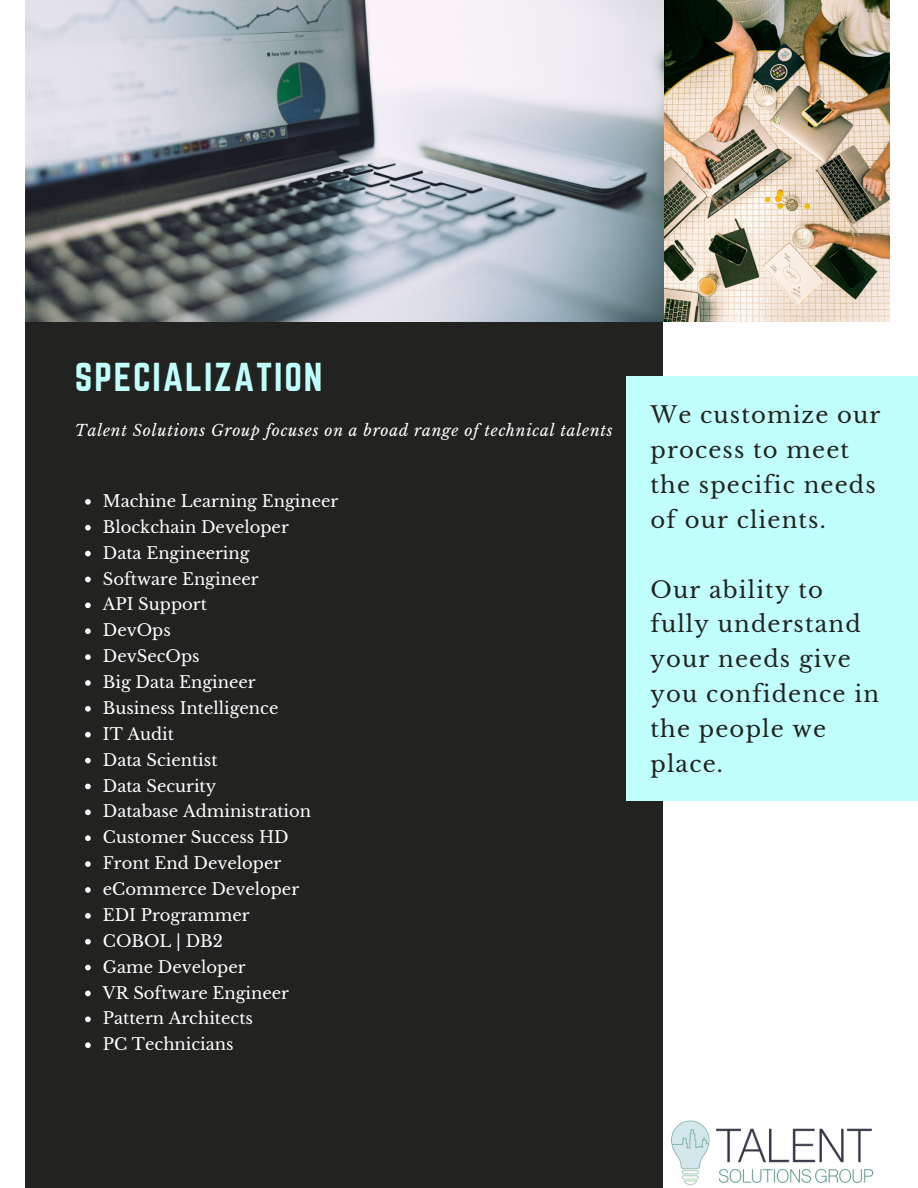
<style>
.page{position:relative;width:918px;height:1188px;background:#fff}
.page>*{position:absolute;margin:0;border:0;box-sizing:border-box;transform-origin:0 0}
.t1{font:35.25px "Norwester";letter-spacing:.05em;color:#c1fffc}
.t2{font:22.8px/34.8px "Libre Baskerville";letter-spacing:.05em;color:#222320}
.t3{font:16.35px/25.8px "Libre Baskerville";color:#fff}
.t4{font:italic 15.45px "Libre Baskerville";letter-spacing:.05em;color:#fff}
</style>
<div class="page">
<div style="left:25px;top:310px;width:638px;height:878px;background:#222320"></div>
<svg style="left:85px;top:499px;width:6px;height:6px"></svg>
<svg style="left:85px;top:525px;width:6px;height:6px"></svg>
<svg style="left:85px;top:551px;width:6px;height:5px"></svg>
<svg style="left:85px;top:577px;width:6px;height:5px"></svg>
<svg style="left:85px;top:603px;width:6px;height:5px"></svg>
<svg style="left:85px;top:628px;width:6px;height:6px"></svg>
<svg style="left:85px;top:654px;width:6px;height:6px"></svg>
<svg style="left:85px;top:680px;width:6px;height:6px"></svg>
<svg style="left:85px;top:706px;width:6px;height:6px"></svg>
<svg style="left:85px;top:732px;width:6px;height:6px"></svg>
<svg style="left:85px;top:758px;width:6px;height:5px"></svg>
<svg style="left:85px;top:784px;width:6px;height:5px"></svg>
<svg style="left:85px;top:810px;width:6px;height:5px"></svg>
<svg style="left:85px;top:835px;width:6px;height:6px"></svg>
<svg style="left:85px;top:861px;width:6px;height:6px"></svg>
<svg style="left:85px;top:887px;width:6px;height:6px"></svg>
<svg style="left:85px;top:913px;width:6px;height:6px"></svg>
<svg style="left:85px;top:939px;width:6px;height:6px"></svg>
<svg style="left:85px;top:965px;width:6px;height:5px"></svg>
<svg style="left:85px;top:991px;width:6px;height:5px"></svg>
<svg style="left:85px;top:1017px;width:6px;height:5px"></svg>
<svg style="left:85px;top:1042px;width:6px;height:6px"></svg>
<div style="left:626px;top:376px;width:292px;height:425px;background:#c1fffc"></div>
<img style="left:671px;top:1120px;width:203px;height:66px">
<img style="left:25px;top:0;width:864px;height:322px">
<h1 class="t1" style="left:75px;top:356px;width:249px">SPECIALIZATION</h1>
<p class="t4" style="left:75px;top:421px;width:539px">Talent Solutions Group focuses on a broad range of technical talents</p>
<p class="t3" style="left:103px;top:488px;width:237px">Machine Learning Engineer<br>Blockchain Developer<br>Data Engineering<br>Software Engineer<br>API Support<br>DevOps<br>DevSecOps<br>Big Data Engineer<br>Business Intelligence<br>IT Audit<br>Data Scientist<br>Data Security<br>Database Administration<br>Customer Success HD<br>Front End Developer eCommerce Developer<br>EDI Programmer<br>COBOL | DB2<br>Game Developer<br>VR Software Engineer<br>Pattern Architects<br>PC Technicians</p>
<h2 class="t2" style="left:651px;top:398px;width:231px">We customize our process to meet the specific needs of our clients.</h2>
<h2 class="t2" style="left:651px;top:572px;width:230px">Our ability to fully understand your needs give you confidence in the people we place.</h2>
</div>
